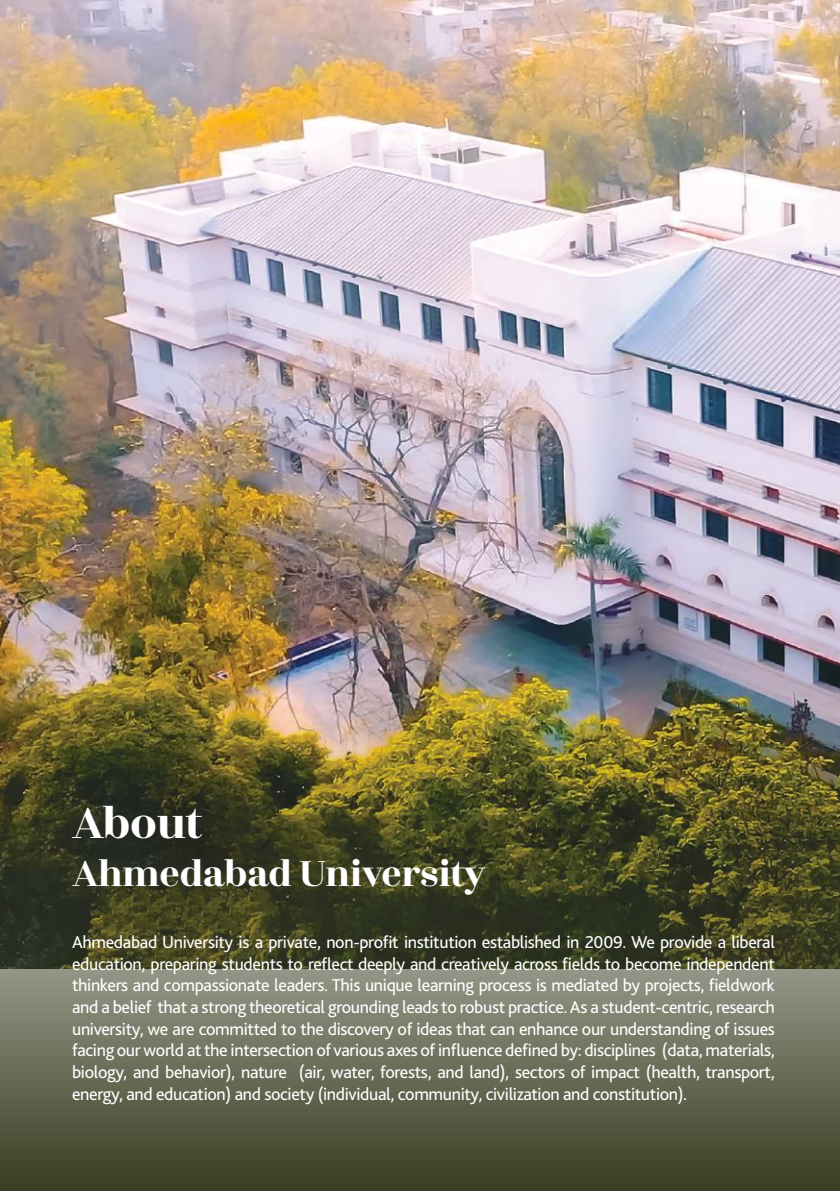
<style>
.page{position:relative;width:840px;height:1191px;background:#fff}
.page>*{position:absolute;margin:0;border:0;box-sizing:border-box;transform-origin:0 0}
.t1{font:700 48px "Zahrah";letter-spacing:-.025em;color:#fff}
.t2{font:700 40px "Zahrah";letter-spacing:-.02em;color:#fff}
.t3{font:18px/21.6px "Bliss 2";letter-spacing:-.02em;color:#fff;text-align:justify}
</style>
<div class="page">
<img style="left:0;top:0;width:839px;height:497px">
<img style="left:0;top:497px;width:839px;height:694px">
<h1 class="t1" style="left:72px;top:795px;width:132px">About</h1>
<h2 class="t2" style="left:72px;top:850px;width:414px">Ahmedabad University</h2>
<p class="t3" style="left:72px;top:931px;width:704px">Ahmedabad University is a private, non-profit institution established in 2009. We provide a liberal education, preparing students to reflect deeply and creatively across fields to become independent thinkers and compassionate leaders. This unique learning process is mediated by projects, fieldwork and a belief that a strong theoretical grounding leads to robust practice. As a student-centric, research university, we are committed to the discovery of ideas that can enhance our understanding of issues facing our world at the intersection of various axes of influence defined by: disciplines (data, materials, biology, and behavior), nature (air, water, forests, and land), sectors of impact (health, transport, energy, and education) and society (individual, community, civilization and constitution).</p>
</div>
